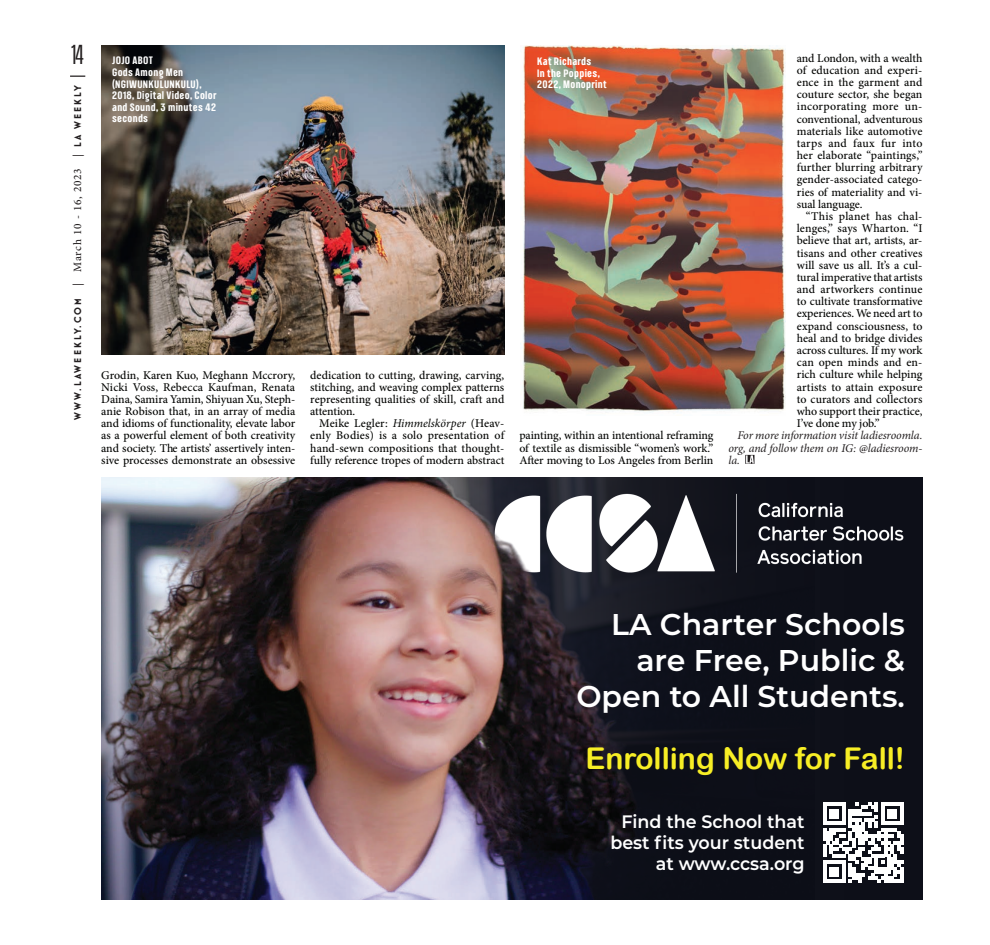
<style>
.page{position:relative;width:990px;height:945px;background:#fff}
.page>*{position:absolute;margin:0;border:0;box-sizing:border-box;transform-origin:0 0}
.t1{font:600 30px/36px "Montserrat";color:#fff;text-align:right}
.t2{font:30px "Arial Rounded MT Bold";color:#f7ee25}
.t3{font:25px "Vanguard CF";color:#231f20}
.t4{font:600 18px/21px "Montserrat";color:#fff;text-align:right}
.t5{font:500 11.88px/12.1px "Minion Pro";letter-spacing:-.005em;color:#040503;text-align:justify}
.t6{font:italic 11.88px/12.1px "Minion Pro";letter-spacing:-.01em;color:#231f20;text-align:justify}
.t7{font:700 10.25px/11.5px "Coast";letter-spacing:.03em;color:#fff}
.t8{font:700 10px "Mostra Nuova";letter-spacing:.225em;color:#231f20}
.s1{font-family:"Minion Pro";font-weight:500;font-size:11.25px}
.s2{font-weight:400;font-style:italic}
</style>
<div class="page">
<svg style="left:70px;top:76px;width:15px;height:1px"></svg>
<svg style="left:745px;top:455px;width:10px;height:9px"></svg>
<img style="left:101px;top:45px;width:403px;height:309px">
<img style="left:521px;top:45px;width:265px;height:368px">
<div style="left:281px;top:478px;width:641px;height:422px;background:#0d0f18"></div>
<img style="left:880px;top:526px;width:24px;height:15px">
<img style="left:101px;top:478px;width:779px;height:422px">
<svg style="left:823px;top:802px;width:80px;height:81px"></svg>
<h2 class="t3" style="left:71px;top:41px;width:15px">14</h2>
<p class="t8" style="left:72px;top:420px;width:336px;rotate:-90deg">WWW.LAWEEKLY.COM <span class="s1">| March 10 - 16, 2023 |</span> LA WEEKLY</p>
<p class="t7" style="left:112px;top:55px;width:106px">JOJO ABOT<br>Gods Among Men (NGIWUNKULUNKULU),<br>2018, Digital Video, Color and Sound, 3 minutes 42 seconds</p>
<p class="t7" style="left:537px;top:56px;width:71px">Kat Richards<br>In the Poppies,<br>2022, Monoprint</p>
<p class="t5" style="left:101px;top:369px;width:196px">Grodin, Karen Kuo, Meghann Mccrory, Nicki Voss, Rebecca Kaufman, Renata Daina, Samira Yamin, Shiyuan Xu, Steph&shy;anie Robison that, in an array of media and idioms of functionality, elevate labor as a powerful element of both creativity and society. The artists’ assertively inten&shy;sive processes demonstrate an obsessive</p>
<p class="t5" style="left:310px;top:369px;width:196px">dedication to cutting, drawing, carving, stitching, and weaving complex patterns representing qualities of skill, craft and attention.</p>
<p class="t5" style="left:310px;top:417px;width:196px;text-indent:9px">Meike Legler: <span class="s2">Himmelskörper</span> (Heav&shy;enly Bodies) is a solo presentation of hand-sewn compositions that thought&shy;fully reference tropes of modern abstract</p>
<p class="t5" style="left:519px;top:430px;width:196px">painting, within an intentional reframing of textile as dismissible “women’s work.” After moving to Los Angeles from Berlin</p>
<p class="t5" style="left:797px;top:52px;width:127px">and London, with a wealth of education and experi&shy;ence in the garment and couture sector, she began incorporating more un&shy;conventional, adventurous materials like automotive tarps and faux fur into her elaborate “paintings,” further blurring arbitrary gender-associated catego&shy;ries of materiality and vi&shy;sual language.</p>
<p class="t5" style="left:797px;top:210px;width:127px;text-indent:9px">“This planet has chal&shy;lenges,” says Wharton. “I believe that art, artists, ar&shy;tisans and other creatives will save us all. It’s a cul&shy;tural imperative that artists and artworkers continue to cultivate transformative experiences. We need art to expand consciousness, to heal and to bridge divides across cultures. If my work can open minds and en&shy;rich culture while helping artists to attain exposure to curators and collectors who support their practice, I’ve done my job.”</p>
<p class="t6" style="left:728px;top:429px;width:196px;text-indent:9px">For more information visit ladiesroomla. org, and follow them on IG: @ladiesroom&shy;la.</p>
<h1 class="t1" style="left:576px;top:605px;width:330px">LA Charter Schools are Free, Public &amp;<br>Open to All Students.</h1>
<h1 class="t2" style="left:585px;top:741px;width:321px">Enrolling Now for Fall!</h1>
<h3 class="t4" style="left:610px;top:811px;width:196px">Find the School that best fits your student at www.ccsa.org</h3>
</div>
